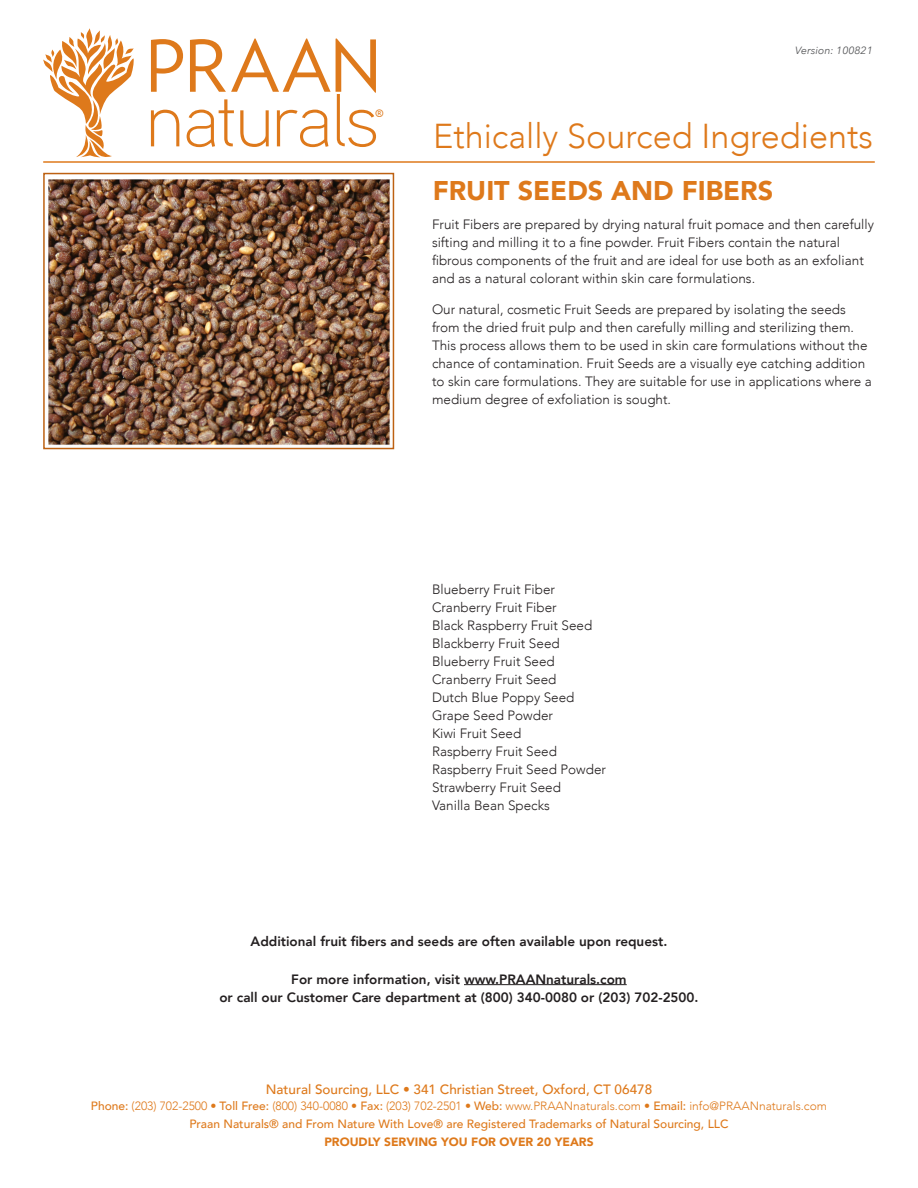
<style>
.page{position:relative;width:918px;height:1188px;background:#fff}
.page>*{position:absolute;margin:0;border:0;box-sizing:border-box;transform-origin:0 0}
.t1{font:300 34.5px "Avenir";color:#de791b}
.t2{font:900 27px "Avenir";color:#de791b}
.List{font:300 13.5px/18px "Avenir";color:#231f20}
.t3{font:800 13.5px/18px "Avenir";color:#231f20;text-align:center}
.t4{font:500 13.5px "Avenir";color:#de791b}
.t5{font:500 12px/18px "Avenir";color:#de791b;text-align:center}
.t6{font:900 12px "Avenir";color:#de791b}
.t7{font:600 10.8px "Aaux Next";color:#de791b}
.t8{font:italic 10.5px "Avenir Next";color:#57585a}
.s1{font-weight:300}
</style>
<div class="page">
<img style="left:48px;top:179px;width:342px;height:266px">
<div style="left:43px;top:173px;width:351px;height:276px;border:2px solid #bd6112"></div>
<hr style="left:464px;top:984px;width:163px;height:1px;background:#231f20">
<hr style="left:43px;top:161px;width:832px;height:2px;background:#de791b">
<svg style="left:151px;top:38px;width:225px;height:109px"></svg>
<svg style="left:43px;top:28px;width:91px;height:130px"></svg>
<p class="t7" style="left:375px;top:106px;width:10px">®</p>
<p class="t8" style="left:795px;top:41px;width:79px">Version: 100821</p>
<h1 class="t1" style="left:433px;top:115px;width:441px">Ethically Sourced Ingredients</h1>
<p class="t2" style="left:433px;top:167px;width:342px">FRUIT SEEDS AND FIBERS</p>
<p class="List" style="left:432px;top:215px;width:444px">Fruit Fibers are prepared by drying natural fruit pomace and then carefully sifting and milling it to a fine powder. Fruit Fibers contain the natural fibrous components of the fruit and are ideal for use both as an exfoliant and as a natural colorant within skin care formulations.</p>
<p class="List" style="left:432px;top:301px;width:441px">Our natural, cosmetic Fruit Seeds are prepared by isolating the seeds from the dried fruit pulp and then carefully milling and sterilizing them.<br>This process allows them to be used in skin care formulations without the chance of contamination. Fruit Seeds are a visually eye catching addition to skin care formulations. They are suitable for use in applications where a medium degree of exfoliation is sought.</p>
<p class="List" style="left:432px;top:580px;width:125px">Blueberry Fruit Fiber</p>
<p class="List" style="left:432px;top:598px;width:126px">Cranberry Fruit Fiber</p>
<p class="List" style="left:432px;top:616px;width:162px">Black Raspberry Fruit Seed</p>
<p class="List" style="left:432px;top:634px;width:129px">Blackberry Fruit Seed</p>
<p class="List" style="left:432px;top:652px;width:124px">Blueberry Fruit Seed</p>
<p class="List" style="left:432px;top:670px;width:126px">Cranberry Fruit Seed</p>
<p class="List" style="left:432px;top:688px;width:144px">Dutch Blue Poppy Seed</p>
<p class="List" style="left:432px;top:706px;width:123px">Grape Seed Powder</p>
<p class="List" style="left:432px;top:724px;width:91px">Kiwi Fruit Seed</p>
<p class="List" style="left:432px;top:742px;width:127px">Raspberry Fruit Seed</p>
<p class="List" style="left:432px;top:760px;width:176px">Raspberry Fruit Seed Powder</p>
<p class="List" style="left:432px;top:778px;width:131px">Strawberry Fruit Seed</p>
<p class="List" style="left:432px;top:796px;width:120px">Vanilla Bean Specks</p>
<p class="t3" style="left:251px;top:932px;width:418px">Additional fruit fibers and seeds are often available upon request.</p>
<p class="t3" style="left:219px;top:970px;width:481px">For more information, visit www.PRAANnaturals.com<br>or call our Customer Care department at (800) 340-0080 or (203) 702-2500.</p>
<p class="t4" style="left:266px;top:1077px;width:388px">Natural Sourcing, LLC • 341 Christian Street, Oxford, CT 06478</p>
<p class="t5" style="left:91px;top:1096px;width:738px">Phone: <span class="s1">(203) 702-2500 •</span> Toll Free: <span class="s1">(800) 340-0080 •</span> Fax: <span class="s1">(203) 702-2501 •</span> Web: <span class="s1">www.PRAANnaturals.com •</span> Email: <span class="s1">info@PRAANnaturals.com<br></span>Praan Naturals® and From Nature With Love® are Registered Trademarks of Natural Sourcing, LLC</p>
<p class="t6" style="left:324px;top:1132px;width:271px">PROUDLY SERVING YOU FOR OVER 20 YEARS</p>
</div>
